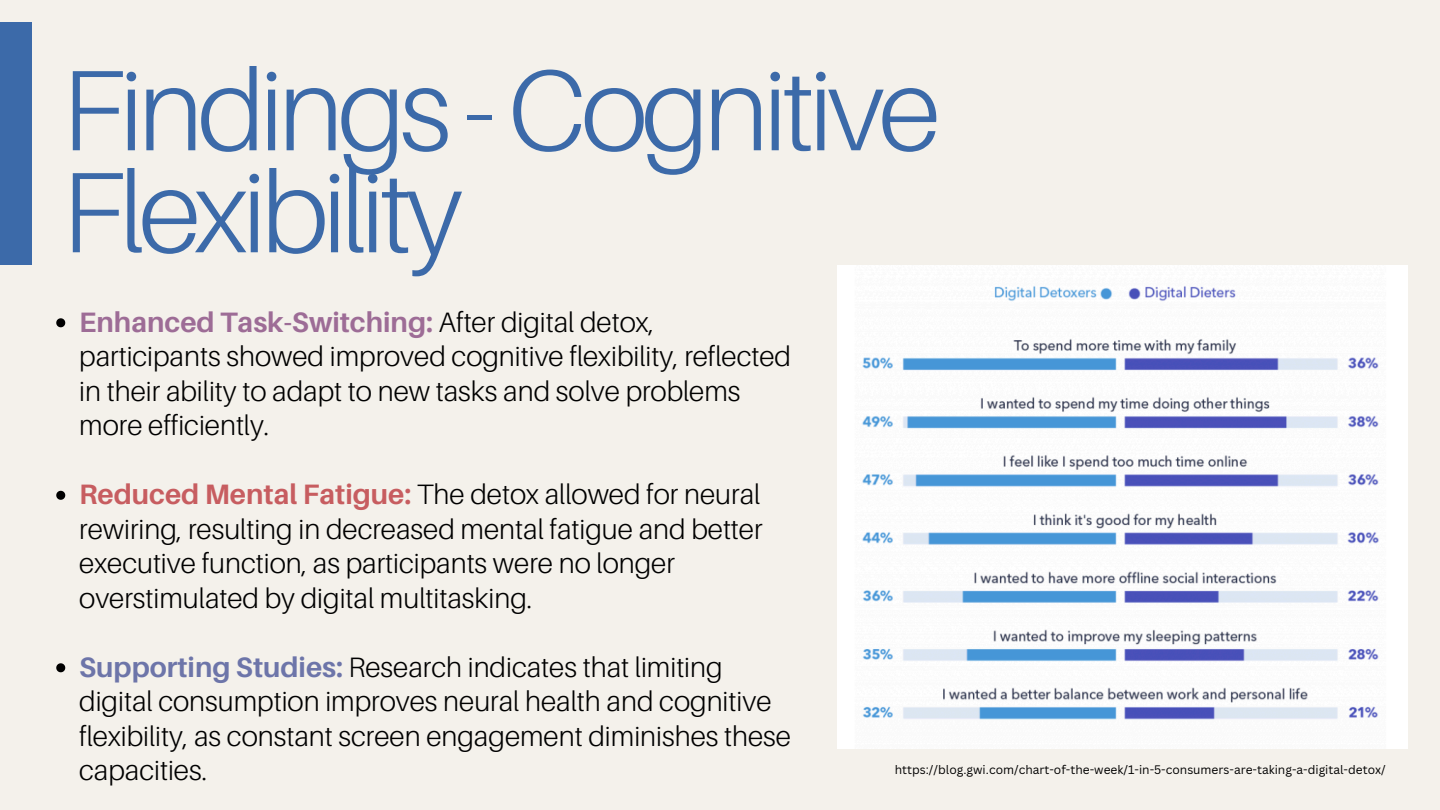
<style>
.page{position:relative;width:1440px;height:810px;background:#f4f1eb}
.page>*{position:absolute;margin:0;border:0;box-sizing:border-box;transform-origin:0 0}
.t1{font:300 114.6px/102px "Aileron";letter-spacing:-.05em;color:#3c6aa9}
.t2{font:300 28.1px/34.5px "Aileron";color:#000}
.t3{font:12px "Canva Sans";color:#000}
.s1{font-weight:700;color:#9d6c96}
.s2{font-weight:700;color:#c75d60}
.s3{font-weight:700;color:#6d75a9}
</style>
<div class="page">
<div style="left:0;top:22px;width:32px;height:243px;background:#3c6aa9"></div>
<img style="left:838px;top:265px;width:569px;height:483px">
<svg style="left:56px;top:318px;width:9px;height:9px"></svg>
<svg style="left:56px;top:491px;width:9px;height:9px"></svg>
<svg style="left:56px;top:663px;width:9px;height:9px"></svg>
<p class="t1" style="left:61px;top:57px;width:881px">Findings - Cognitive<br>Flexibility</p>
<p class="t2" style="left:79px;top:304px;width:713px"><span class="s1">Enhanced Task-Switching:</span> After digital detox, participants showed improved cognitive flexibility, reflected in their ability to adapt to new tasks and solve problems more efficiently.</p>
<p class="t2" style="left:79px;top:477px;width:685px"><span class="s2">Reduced Mental Fatigue:</span> The detox allowed for neural rewiring, resulting in decreased mental fatigue and better executive function, as participants were no longer overstimulated by digital multitasking.</p>
<p class="t2" style="left:79px;top:649px;width:713px"><span class="s3">Supporting Studies:</span> Research indicates that limiting digital consumption improves neural health and cognitive flexibility, as constant screen engagement diminishes these capacities.</p>
<p class="t3" style="left:895px;top:761px;width:492px">https://blog.gwi.com/chart-of-the-week/1-in-5-consumers-are-taking-a-digital-detox/</p>
</div>
